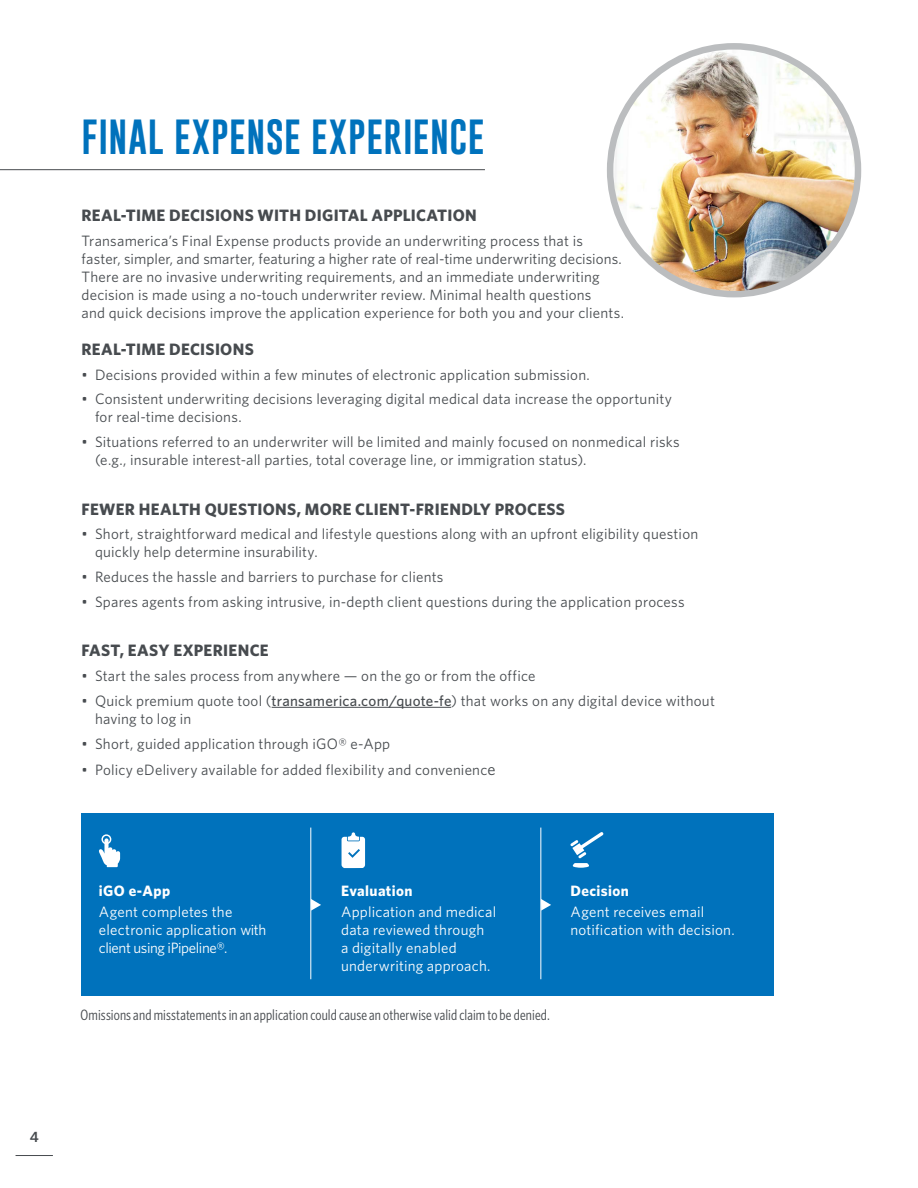
<style>
.page{position:relative;width:918px;height:1188px;background:#fff}
.page>*{position:absolute;margin:0;border:0;box-sizing:border-box;transform-origin:0 0}
.t1{font:36px "Gobold";letter-spacing:.02em;color:#0072bc}
.t2{font:700 16.5px "Whitney";letter-spacing:.015em;color:#474b4f}
.t3{font:15px/18px "Whitney";letter-spacing:.015em;color:#474b4f}
.t4{font:15px/18px "Whitney";letter-spacing:.01em;color:#fff}
.t5{font:15px "Whitney Condensed";letter-spacing:.01em;color:#474b4f}
.t6{font:700 15px "Whitney";letter-spacing:.025em;color:#fff}
.t7{font:600 15px "Whitney";color:#474b4f}
.s1{font-weight:500}
.s2{font-size:16.5px}
</style>
<div class="page">
<div style="left:82px;top:813px;width:692px;height:183px;background:#0072bc"></div>
<hr style="left:310px;top:828px;width:1px;height:151px;background:#fff">
<hr style="left:540px;top:828px;width:1px;height:151px;background:#fff">
<svg style="left:99px;top:834px;width:21px;height:33px"></svg>
<svg style="left:570px;top:832px;width:34px;height:36px"></svg>
<hr style="left:272px;top:707px;width:179px;height:1px;background:#474b4f">
<hr style="left:16px;top:1155px;width:37px;height:1px;background:#474b4f">
<svg style="left:342px;top:832px;width:23px;height:36px"></svg>
<svg style="left:311px;top:899px;width:10px;height:12px"></svg>
<svg style="left:541px;top:899px;width:10px;height:12px"></svg>
<hr style="left:0;top:169px;width:485px;height:1px;background:#474b4f">
<img style="left:610px;top:46px;width:248px;height:248px;border-radius:124px">
<div style="left:607px;top:43px;width:254px;height:254px;border:6px solid #bbbdbf;border-radius:50%"></div>
<h1 class="t1" style="left:82px;top:114px;width:405px">FINAL EXPENSE EXPERIENCE</h1>
<p class="t2" style="left:82px;top:204px;width:397px">REAL-TIME DECISIONS WITH DIGITAL APPLICATION</p>
<p class="t3" style="left:82px;top:231px;width:544px">Transamerica’s Final Expense products provide an underwriting process that is faster, simpler, and smarter, featuring a higher rate of real-time underwriting decisions.<br>There are no invasive underwriting requirements, and an immediate underwriting decision is made using a no-touch underwriter review. Minimal health questions<br>and quick decisions improve the application experience for both you and your clients.</p>
<p class="t2" style="left:82px;top:338px;width:174px">REAL-TIME DECISIONS</p>
<p class="t3" style="left:82px;top:365px;width:510px">• Decisions provided within a few minutes of electronic application submission.</p>
<p class="t3" style="left:95px;top:390px;width:578px;text-indent:-14px">• Consistent underwriting decisions leveraging digital medical data increase the opportunity for real-time decisions.</p>
<p class="t3" style="left:95px;top:432px;width:586px;text-indent:-14px">• Situations referred to an underwriter will be limited and mainly focused on nonmedical risks (e.g., insurable interest-all parties, total coverage line, or immigration status).</p>
<p class="t2" style="left:82px;top:498px;width:485px">FEWER HEALTH QUESTIONS, MORE CLIENT-FRIENDLY PROCESS</p>
<p class="t3" style="left:95px;top:525px;width:605px;text-indent:-14px">• Short, straightforward medical and lifestyle questions along with an upfront eligibility question quickly help determine insurability.</p>
<p class="t3" style="left:82px;top:567px;width:364px">• Reduces the hassle and barriers to purchase for clients</p>
<p class="t3" style="left:82px;top:592px;width:605px">• Spares agents from asking intrusive, in-depth client questions during the application process</p>
<p class="t2" style="left:82px;top:639px;width:189px">FAST, EASY EXPERIENCE</p>
<p class="t3" style="left:82px;top:666px;width:455px">• Start the sales process from anywhere — on the go or from the office</p>
<p class="t3" style="left:95px;top:691px;width:621px;text-indent:-13px">• Quick premium quote tool (<span class="s1">transamerica.com/quote-fe</span>) that works on any digital device without having to log in</p>
<p class="t3" style="left:82px;top:734px;width:310px">• Short, guided application through iGO® e-App</p>
<p class="t3" style="left:82px;top:760px;width:416px">• Policy eDelivery available for added flexibility and convenienc<span class="s2">e</span></p>
<p class="t6" style="left:99px;top:881px;width:73px">iGO e-App</p>
<p class="t4" style="left:99px;top:902px;width:169px">Agent completes the electronic application with client using iPipeline®.</p>
<p class="t6" style="left:341px;top:881px;width:73px">Evaluation</p>
<p class="t4" style="left:341px;top:902px;width:157px">Application and medical data reviewed through<br>a digitally enabled underwriting approach.</p>
<p class="t5" style="left:81px;top:1005px;width:471px">Omissions and misstatements in an application could cause an otherwise valid claim to be denied.</p>
<p class="t6" style="left:570px;top:881px;width:60px">Decision</p>
<p class="t4" style="left:570px;top:902px;width:166px">Agent receives email notification with decision.</p>
<p class="t7" style="left:30px;top:1126px;width:10px">4</p>
</div>
